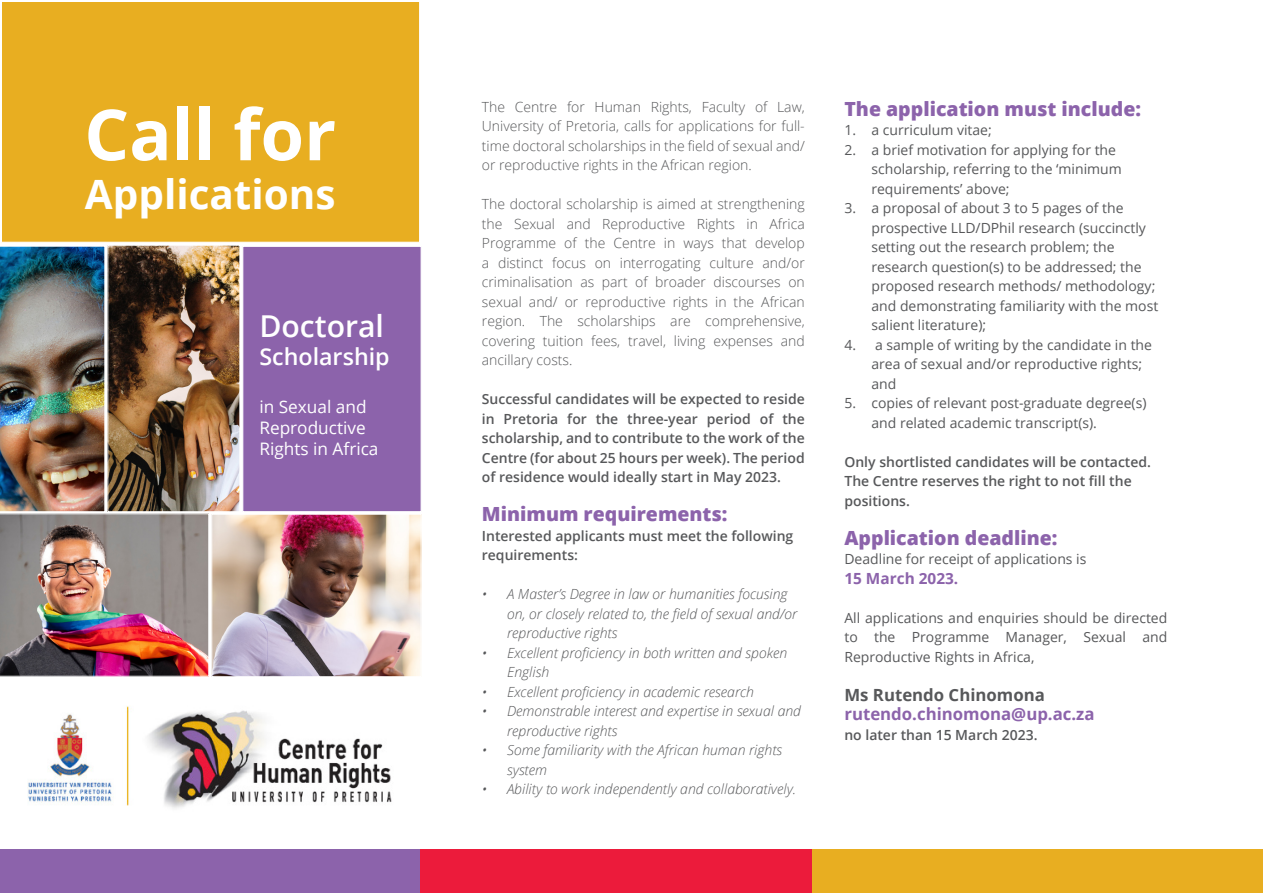
<style>
.page{position:relative;width:1263px;height:893px;background:#fff}
.page>*{position:absolute;margin:0;border:0;box-sizing:border-box;transform-origin:0 0}
.t1{font:700 70.5px "Open Sans";color:#fff}
.t2{font:700 40.5px "Open Sans";color:#fff}
.t3{font:600 30.15px "Open Sans";color:#fff}
.t4{font:600 23.25px "Open Sans";color:#fff}
.t5{font:800 19.5px "Open Sans";color:#8c63ab}
.t6{font:17.25px/20.7px "Open Sans";color:#fff}
.t7{font:700 16.8px "Open Sans";color:#8c63ab}
.t8{font:700 16.8px "Open Sans";color:#57585a}
.t9{font:700 15.45px "Open Sans";color:#8c63ab}
.t10{font:13.95px/19.5px "Open Sans";color:#57585a}
.t11{font:300 13.95px/19.5px "Open Sans";color:#57585a;text-align:justify}
.t12{font:italic 300 13.95px/19.5px "Open Sans";color:#57585a}
.t13{font:600 13.95px/19.5px "Open Sans";color:#57585a;text-align:justify}
.t14{font:600 13.95px/19.5px "Open Sans";color:#57585a}
</style>
<div class="page">
<div style="left:793px;top:849px;width:470px;height:43px;background:#e8ae21"></div>
<div style="left:404px;top:849px;width:408px;height:43px;background:#ec1b3b"></div>
<div style="left:1px;top:1px;width:419px;height:242px;background:#e8ae21;border:1px solid #fff"></div>
<img style="left:209px;top:247px;width:29px;height:263px">
<div style="left:107px;top:245px;width:133px;height:267px;border:1px solid #fff"></div>
<img style="left:213px;top:516px;width:206px;height:159px">
<div style="left:211px;top:514px;width:210px;height:163px;border:1px solid #fff"></div>
<img style="left:0;top:246px;width:209px;height:431px">
<div style="left:242px;top:246px;width:179px;height:266px;background:#8c63ab;border:1px solid #fff"></div>
<div style="left:0;top:849px;width:419px;height:43px;background:#8c63ab"></div>
<img style="left:27px;top:706px;width:365px;height:102px">
<p class="t1" style="left:84px;top:85px;width:253px">Call for</p>
<p class="t2" style="left:85px;top:166px;width:252px">Applications</p>
<p class="t3" style="left:259px;top:305px;width:126px">Doctoral</p>
<p class="t4" style="left:259px;top:340px;width:132px">Scholarship</p>
<p class="t6" style="left:259px;top:396px;width:109px">in Sexual and<br>Reproductive</p>
<p class="t6" style="left:259px;top:437px;width:121px">Rights in Africa</p>
<p class="t11" style="left:482px;top:96px;width:324px">The Centre for Human Rights, Faculty of Law, University of Pretoria, calls for applications for full&shy;time doctoral scholarships in the field of sexual and/ or reproductive rights in the African region.</p>
<p class="t11" style="left:482px;top:194px;width:324px">The doctoral scholarship is aimed at strengthening the Sexual and Reproductive Rights in Africa Programme of the Centre in ways that develop a distinct focus on interrogating culture and/or criminalisation as part of broader discourses on sexual and/ or reproductive rights in the African region. The scholarships are comprehensive, covering tuition fees, travel, living expenses and ancillary costs.</p>
<p class="t13" style="left:482px;top:389px;width:324px">Successful candidates will be expected to reside in Pretoria for the three-year period of the scholarship, and to contribute to the work of the Centre (for about 25 hours per week). The period of residence would ideally start in May 2023.</p>
<p class="t5" style="left:482px;top:499px;width:247px">Minimum requirements:</p>
<p class="t13" style="left:482px;top:526px;width:313px">Interested applicants must meet the following requirements:</p>
<p class="t12" style="left:507px;top:584px;width:292px;text-indent:-25px">• A Master’s Degree in law or humanities focusing on, or closely related to, the field of sexual and/or reproductive rights</p>
<p class="t12" style="left:507px;top:642px;width:282px;text-indent:-25px">• Excellent proficiency in both written and spoken<br>English</p>
<p class="t12" style="left:482px;top:681px;width:274px">• Excellent proficiency in academic research</p>
<p class="t12" style="left:507px;top:701px;width:295px;text-indent:-25px">• Demonstrable interest and expertise in sexual and reproductive rights</p>
<p class="t12" style="left:507px;top:740px;width:277px;text-indent:-25px">• Some familiarity with the African human rights system</p>
<p class="t12" style="left:482px;top:779px;width:316px">• Ability to work independently and collaboratively.</p>
<p class="t5" style="left:844px;top:94px;width:298px">The application must include:</p>
<p class="t10" style="left:844px;top:120px;width:149px">1. a curriculum vitae;</p>
<p class="t10" style="left:871px;top:140px;width:252px;text-indent:-27px">2. a brief motivation for applying for the scholarship, referring to the ‘minimum requirements’ above;</p>
<p class="t10" style="left:871px;top:198px;width:288px;text-indent:-27px">3. a proposal of about 3 to 5 pages of the prospective LLD/DPhil research (succinctly setting out the research problem; the research question(s) to be addressed; the proposed research methods/ methodology; and demonstrating familiarity with the most salient literature);</p>
<p class="t10" style="left:871px;top:335px;width:282px;text-indent:-27px">4. a sample of writing by the candidate in the area of sexual and/or reproductive rights; and</p>
<p class="t10" style="left:871px;top:393px;width:277px;text-indent:-27px">5. copies of relevant post-graduate degree(s) and related academic transcript(s).</p>
<p class="t14" style="left:844px;top:452px;width:308px">Only shortlisted candidates will be contacted.<br>The Centre reserves the right to not fill the positions.</p>
<p class="t5" style="left:844px;top:523px;width:215px">Application deadline:</p>
<p class="t10" style="left:844px;top:549px;width:244px">Deadline for receipt of applications is</p>
<p class="t9" style="left:844px;top:567px;width:115px">15 March 2023.</p>
<p class="t10" style="left:844px;top:608px;width:324px;text-align:justify">All applications and enquiries should be directed to the Programme Manager, Sexual and Reproductive Rights in Africa,</p>
<p class="t8" style="left:844px;top:683px;width:202px">Ms Rutendo Chinomona</p>
<p class="t7" style="left:844px;top:702px;width:252px">rutendo.chinomona@up.ac.za</p>
<p class="t14" style="left:844px;top:725px;width:195px">no later than 15 March 2023.</p>
</div>
